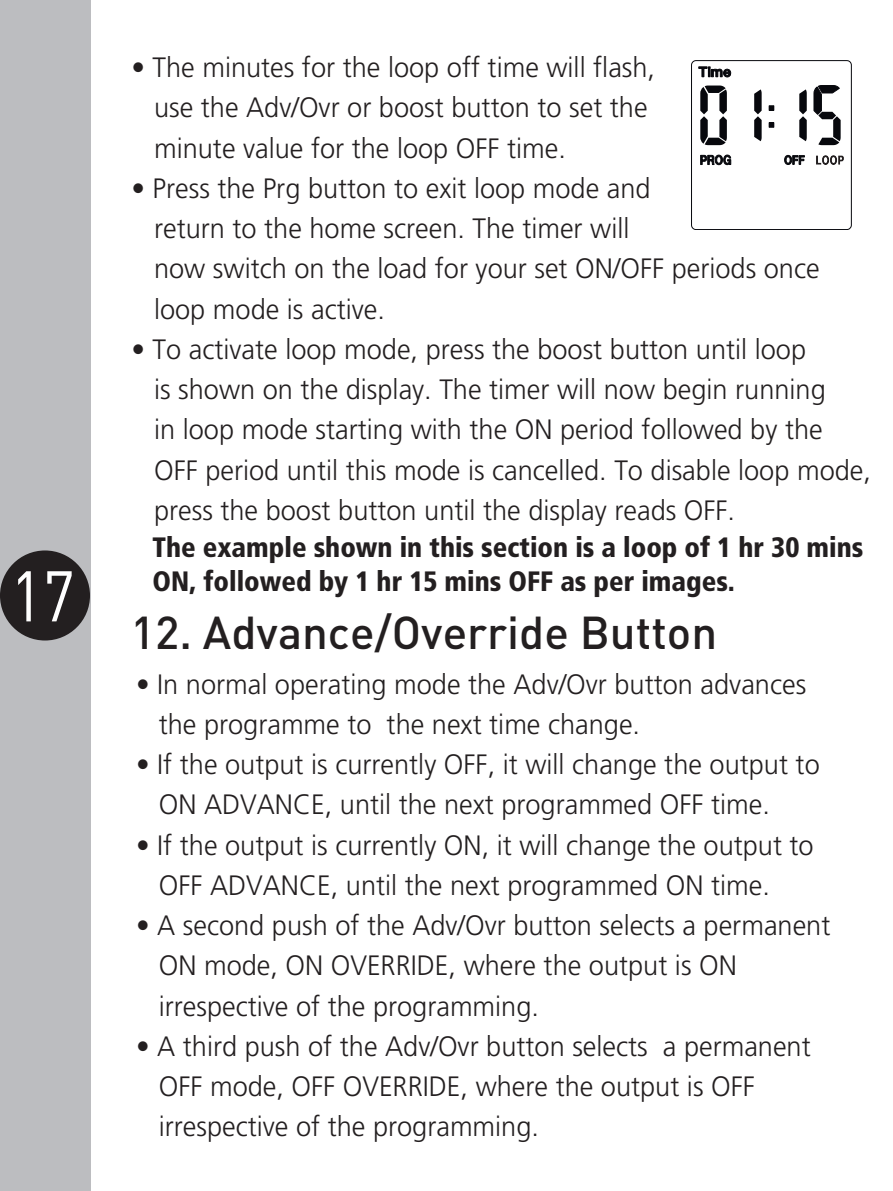
<style>
.page{position:relative;width:893px;height:1191px;background:#fff}
.page>*{position:absolute;margin:0;border:0;box-sizing:border-box;transform-origin:0 0}
.t1{font:500 45.5px "DINOT";color:#231f20}
.t2{font:28px/40.2px "Frutiger LT 45 Lt";color:#231f20}
.t3{font:28px/33.6px "Frutiger LT 77 Blk Cn";color:#231f20}
</style>
<div class="page">
<div style="left:0;top:0;width:90px;height:1191px;background:#bcbdc0"></div>
<div style="left:0;top:550px;width:90px;height:90px;background:#231f20;border-radius:50%"></div>
<svg style="left:691px;top:60px;width:161px;height:170px"></svg>
<p class="t2" style="left:154px;top:48px;width:502px;text-indent:-23px">• The minutes for the loop off time will flash, use the Adv/Ovr or boost button to set the minute value for the loop OFF time.</p>
<p class="t2" style="left:154px;top:168px;width:667px;text-indent:-23px">• Press the Prg button to exit loop mode and<br>return to the home screen. The timer will<br>now switch on the load for your set ON/OFF periods once loop mode is active.</p>
<p class="t2" style="left:154px;top:329px;width:718px;text-indent:-23px">• To activate loop mode, press the boost button until loop<br>is shown on the display. The timer will now begin running<br>in loop mode starting with the ON period followed by the OFF period until this mode is cancelled. To disable loop mode, press the boost button until the display reads OFF.</p>
<p class="t3" style="left:153px;top:530px;width:712px">The example shown in this section is a loop of 1 hr 30 mins<br>ON, followed by 1 hr 15 mins OFF as per images.</p>
<h1 class="t1" style="left:10px;top:604px;width:708px"><sup>17</sup> 12. Advance/Override Button</h1>
<p class="t2" style="left:159px;top:664px;width:649px;text-indent:-23px">• In normal operating mode the Adv/Ovr button advances the programme to the next time change.</p>
<p class="t2" style="left:159px;top:744px;width:662px;text-indent:-23px">• If the output is currently OFF, it will change the output to<br>ON ADVANCE, until the next programmed OFF time.</p>
<p class="t2" style="left:159px;top:825px;width:656px;text-indent:-23px">• If the output is currently ON, it will change the output to<br>OFF ADVANCE, until the next programmed ON time.</p>
<p class="t2" style="left:159px;top:905px;width:673px;text-indent:-23px">• A second push of the Adv/Ovr button selects a permanent<br>ON mode, ON OVERRIDE, where the output is ON irrespective of the programming.</p>
<p class="t2" style="left:159px;top:1026px;width:653px;text-indent:-23px">• A third push of the Adv/Ovr button selects a permanent<br>OFF mode, OFF OVERRIDE, where the output is OFF irrespective of the programming.</p>
</div>
